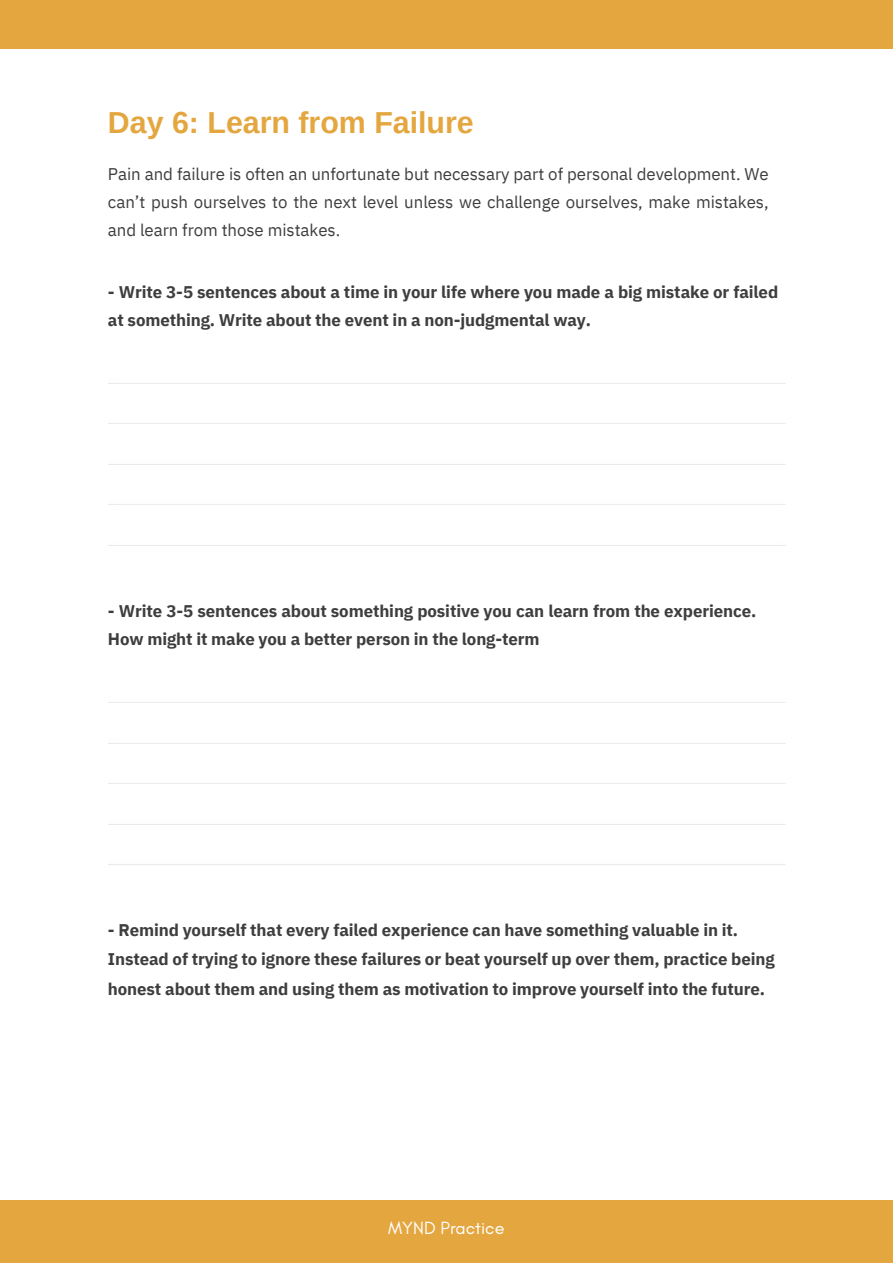
<style>
.page{position:relative;width:893px;height:1264px;background:#fff}
.page>*{position:absolute;margin:0;border:0;box-sizing:border-box;transform-origin:0 0}
.t1{font:700 30.3px "Arimo";color:#e4a740}
.t2{font:18px "Glacial Indifference";color:#fff}
.t3{font:700 16.8px/28px "IBM Plex Sans";letter-spacing:-.005em;color:#3e3e3e}
.t4{font:16.8px/28px "IBM Plex Sans";letter-spacing:-.005em;color:#3e3e3e;text-align:justify}
</style>
<div class="page">
<div style="left:0;top:1199px;width:892px;height:63px;background:#e4a740"></div>
<div style="left:0;top:0;width:892px;height:49px;background:#e4a740"></div>
<h1 class="t1" style="left:108px;top:105px;width:367px">Day 6: Learn from Failure</h1>
<p class="t4" style="left:108px;top:159px;width:662px">Pain and failure is often an unfortunate but necessary part of personal development. We can’t push ourselves to the next level unless we challenge ourselves, make mistakes, and learn from those mistakes.</p>
<p class="t3" style="left:108px;top:277px;width:671px">- Write 3-5 sentences about a time in your life where you made a big mistake or failed at something. Write about the event in a non-judgmental way.</p>
<p class="t3" style="left:108px;top:597px;width:649px">- Write 3-5 sentences about something positive you can learn from the experience.<br>How might it make you a better person in the long-term</p>
<p class="t3" style="left:108px;top:915px;width:668px;line-height:29.2px">- Remind yourself that every failed experience can have something valuable in it.<br>Instead of trying to ignore these failures or beat yourself up over them, practice being honest about them and using them as motivation to improve yourself into the future.</p>
<p class="t2" style="left:388px;top:1217px;width:118px">MYND Practice</p>
</div>
